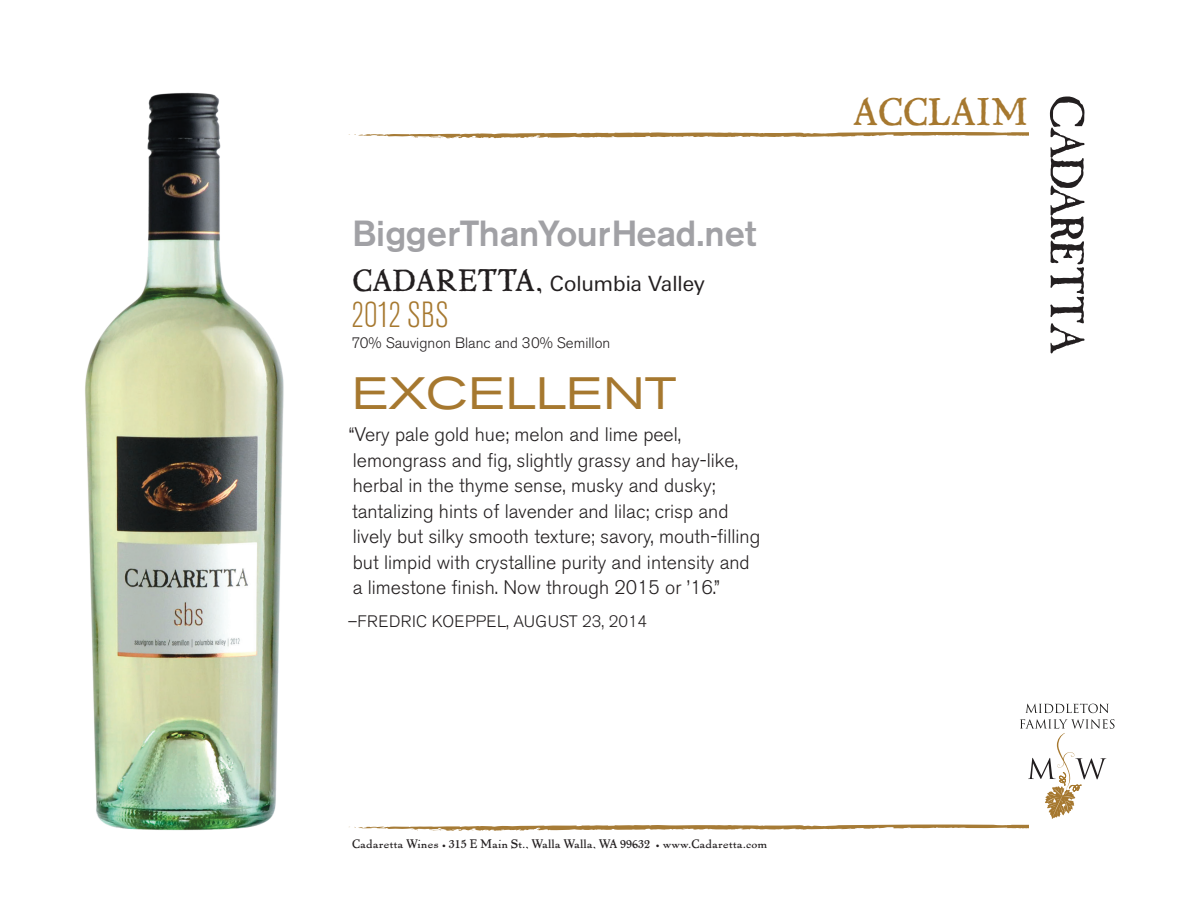
<style>
.page{position:relative;width:1188px;height:918px;background:#fff}
.page>*{position:absolute;margin:0;border:0;box-sizing:border-box;transform-origin:0 0}
.t1{font:expanded 45px "Akzidenz Grotesk BE";letter-spacing:.02em;color:#a6782f}
.t2{font:37.5px "LTC Pabst Oldstyle";color:#a6782f}
.t3{font:500 36px "Akzidenz Grotesk BE";letter-spacing:-.015em;color:#a1a1a5}
.t4{font:300 condensed 36px "Akzidenz Grotesk BE";color:#a6782f}
.t5{font:21px "Linotype Univers Basic";color:#231f20}
.t6{font:300 19.5px/25.5px "Akzidenz Grotesk BE";color:#231f20}
.t7{font:300 16.5px "Akzidenz Grotesk BE";letter-spacing:.02em;color:#231f20}
.t8{font:300 15px "Akzidenz Grotesk BE";color:#231f20}
.t9{font:12px "LTC Pabst Oldstyle";color:#231f20}
.s1{font-family:"LTC Pabst Oldstyle";font-size:30px}
</style>
<div class="page">
<svg style="left:348px;top:132px;width:680px;height:7px"></svg>
<svg style="left:1050px;top:97px;width:34px;height:256px"></svg>
<img style="left:85px;top:92px;width:199px;height:739px">
<svg style="left:1025px;top:704px;width:84px;height:9px"></svg>
<svg style="left:349px;top:719px;width:765px;height:112px"></svg>
<h3 class="t3" style="left:352px;top:212px;width:406px">BiggerThanYourHead.net</h3>
<p class="t5" style="left:353px;top:271px;width:354px"><span class="s1">Cadaretta,</span> Columbia Valley</p>
<h3 class="t4" style="left:352px;top:295px;width:98px">2012 SBS</h3>
<p class="t8" style="left:352px;top:334px;width:260px">70% Sauvignon Blanc and 30% Semillon</p>
<h1 class="t1" style="left:352px;top:367px;width:326px">EXCELLENT</h1>
<p class="t6" style="left:349px;top:422px;width:413px">“Very pale gold hue; melon and lime peel, lemongrass and fig, slightly grassy and hay-like, herbal in the thyme sense, musky and dusky; tantalizing hints of lavender and lilac; crisp and lively but silky smooth texture; savory, mouth-filling but limpid with crystalline purity and intensity and<br>a limestone finish. Now through 2015 or ’16.”</p>
<p class="t7" style="left:348px;top:612px;width:301px">–Fredric Koeppel, August 23, 2014</p>
<p class="t9" style="left:352px;top:836px;width:417px">Cadaretta Wines • 315 E Main St., Walla Walla, WA 99632 • www.Cadaretta.com</p>
<h2 class="t2" style="left:853px;top:87px;width:177px">ACCLAIM</h2>
</div>
